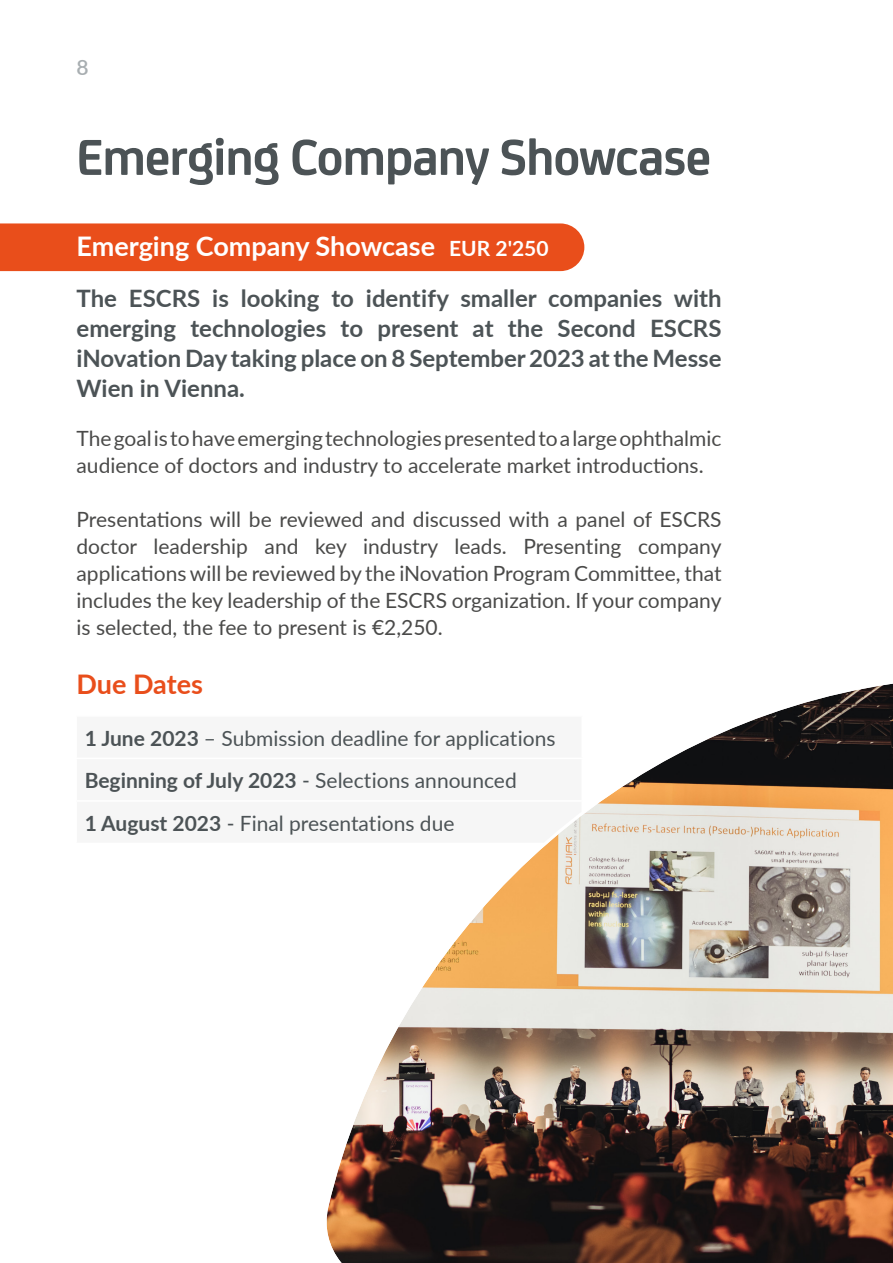
<style>
.page{position:relative;width:893px;height:1263px;background:#fff}
.page>*{position:absolute;margin:0;border:0;box-sizing:border-box;transform-origin:0 0}
.Title_H2_dark_grey{font:700 54px "FS Joey";letter-spacing:-.02em;color:#4c5356}
.Timings{font:700 27px "Lato";color:#fff}
.Body{font:700 27px "Lato";letter-spacing:-.005em;color:#e94e1b}
.Body-2{font:700 24px/30px "Lato";color:#4c5356;text-align:justify}
.Body-3{font:21px/27px "Lato";color:#4a4a49}
.Body-4{font:21px "Lato";color:#4c5356}
.t1{font:600 21px "Lato";color:#a8aeb1}
.s1{font-size:21px}
.s2{font-weight:700}
</style>
<div class="page">
<div style="left:0;top:223px;width:584px;height:48px;background:#e94e1b"></div>
<img style="left:326px;top:683px;width:567px;height:580px">
<p class="t1" style="left:77px;top:52px;width:14px">8</p>
<p class="Title_H2_dark_grey" style="left:77px;top:116px;width:636px">Emerging Company Showcase</p>
<p class="Timings" style="left:77px;top:226px;width:474px">Emerging Company Showcase <span class="s1">EUR 2'250</span></p>
<p class="Body-2" style="left:77px;top:282px;width:646px">The ESCRS is looking to identify smaller companies with emerging technologies to present at the Second ESCRS iNovation Day taking place on 8 September 2023 at the Messe Wien in Vienna.</p>
<p class="Body-3" style="left:77px;top:423px;width:646px">The goal is to have emerging technologies presented to a large ophthalmic audience of doctors and industry to accelerate market introductions.</p>
<p class="Body-3" style="left:77px;top:504px;width:646px;text-align:justify">Presentations will be reviewed and discussed with a panel of ESCRS doctor leadership and key industry leads. Presenting company applications will be reviewed by the iNovation Program Committee, that includes the key leadership of the ESCRS organization. If your company is selected, the fee to present is €2,250.</p>
<p class="Body" style="left:77px;top:664px;width:128px">Due Dates</p>
<p class="Body-4" style="left:85px;top:723px;width:472px"><span class="s2">1 June 2023</span> – Submission deadline for applications</p>
<p class="Body-4" style="left:85px;top:765px;width:433px"><span class="s2">Beginning of July 2023</span> - Selections announced</p>
<p class="Body-4" style="left:85px;top:808px;width:371px"><span class="s2">1 August 2023</span> - Final presentations due</p>
</div>
